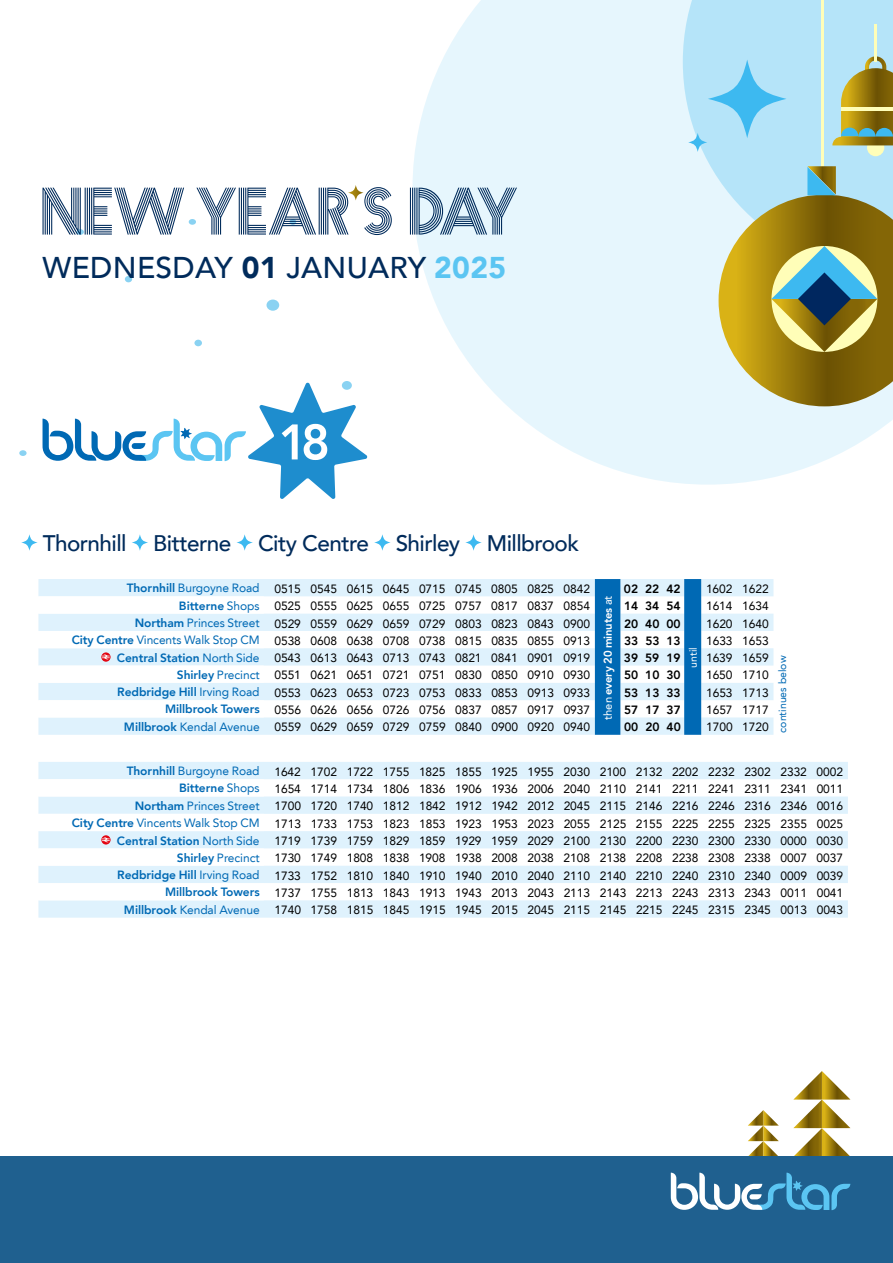
<style>
.page{position:relative;width:893px;height:1263px;background:#fff}
.page>*{position:absolute;margin:0;border:0;box-sizing:border-box;transform-origin:0 0}
.t1{font:500 30px "Avenir LT";letter-spacing:.01em;color:#002b5b}
.t2{font:500 22.5px "Avenir LT";letter-spacing:-.025em;color:#002b5b}
.t3{font:12px/17.2px "Avenir LT";letter-spacing:-.005em;color:#000;text-align:right}
.t4{font:800 12px "Avenir LT";letter-spacing:-.005em;color:#000}
.t5{font:800 11.25px "Avenir LT";letter-spacing:-.01em;color:#fff}
.t6{font:10.5px "Avenir LT";color:#0069b4}
.t7{font:10.5px "Avenir LT";letter-spacing:-.005em;color:#fff}
.s1{font-weight:900}
.s2{font-weight:900;color:#5bc5f2}
.s3{font-weight:800;color:#0069b4}
.s4{color:#0069b4}
.s5{font-weight:400}
</style>
<div class="page">
<svg style="left:412px;top:0;width:481px;height:485px;fill:#e6f6fd"></svg>
<svg style="left:683px;top:0;width:210px;height:272px;background:#bde7f9"></svg>
<svg style="left:266px;top:300px;width:13px;height:11px"></svg>
<div style="left:125px;top:276px;width:7px;height:6px;background:#8ad2f2;border-radius:50%"></div>
<div style="left:194px;top:340px;width:8px;height:6px;background:#8ad2f2;border-radius:50%"></div>
<div style="left:19px;top:450px;width:8px;height:6px;background:#8ad2f2;border-radius:50%"></div>
<svg style="left:708px;top:60px;width:78px;height:78px;background:#8dd5f6"></svg>
<svg style="left:688px;top:133px;width:19px;height:19px"></svg>
<div style="left:867px;top:139px;width:17px;height:17px;background:#fffeb8;border-radius:50%"></div>
<svg style="left:832px;top:56px;width:61px;height:89px;background:#9ea063"></svg>
<hr style="left:874px;top:24px;width:3px;height:37px;background:#fffeb8">
<hr style="left:822px;top:0;width:2px;height:166px;background:#fffeb8">
<svg style="left:719px;top:166px;width:174px;height:240px;background:#a19f61"></svg>
<svg style="left:793px;top:1071px;width:57px;height:86px"></svg>
<svg style="left:748px;top:1110px;width:31px;height:47px"></svg>
<div style="left:0;top:1157px;width:893px;height:106px;background:#1f608f"></div>
<svg style="left:671px;top:1173px;width:179px;height:37px"></svg>
<svg style="left:38px;top:579px;width:735px;height:156px;fill:#dff2fd"></svg>
<svg style="left:595px;top:579px;width:106px;height:156px"></svg>
<svg style="left:38px;top:596px;width:226px;height:121px"></svg>
<svg style="left:38px;top:762px;width:810px;height:156px;fill:#dff2fd"></svg>
<svg style="left:38px;top:779px;width:226px;height:121px"></svg>
<svg style="left:43px;top:187px;width:474px;height:48px"></svg>
<svg style="left:348px;top:185px;width:16px;height:15px"></svg>
<svg style="left:21px;top:534px;width:17px;height:17px"></svg>
<svg style="left:132px;top:534px;width:16px;height:17px"></svg>
<svg style="left:236px;top:534px;width:17px;height:17px"></svg>
<svg style="left:374px;top:534px;width:17px;height:17px"></svg>
<svg style="left:465px;top:534px;width:17px;height:17px"></svg>
<svg style="left:42px;top:382px;width:326px;height:117px"></svg>
<h1 class="t1" style="left:43px;top:250px;width:465px">WEDNESDAY <span class="s1">01</span> JANUARY <span class="s2">2025</span></h1>
<h2 class="t2" style="left:43px;top:530px;width:538px">Thornhill Bitterne City Centre Shirley Millbrook</h2>
<p class="t3" style="left:127px;top:580px;width:465px"><span class="s3">Thornhill</span> <span class="s4">Burgoyne Road</span> 0515 0545 0615 0645 0715 0745 0805 0825 0842</p>
<p class="t4" style="left:624px;top:582px;width:58px">02 22 42</p>
<p class="t3" style="left:706px;top:580px;width:64px">1602 1622</p>
<p class="t5" style="left:601px;top:720px;width:126px;rotate:-90deg"><span class="s5">then</span> every 20 minutes <span class="s5">at</span></p>
<p class="t3" style="left:179px;top:597px;width:413px"><span class="s3">Bitterne</span> <span class="s4">Shops</span> 0525 0555 0625 0655 0725 0757 0817 0837 0854</p>
<p class="t4" style="left:624px;top:599px;width:58px">14 34 54</p>
<p class="t3" style="left:706px;top:597px;width:64px">1614 1634</p>
<p class="t3" style="left:135px;top:615px;width:457px"><span class="s3">Northam</span> <span class="s4">Princes Street</span> 0529 0559 0629 0659 0729 0803 0823 0843 0900</p>
<p class="t4" style="left:624px;top:616px;width:58px">20 40 00</p>
<p class="t3" style="left:706px;top:615px;width:64px">1620 1640</p>
<p class="t3" style="left:72px;top:632px;width:520px"><span class="s3">City Centre</span> <span class="s4">Vincents Walk Stop CM</span> 0538 0608 0638 0708 0738 0815 0835 0855 0913</p>
<p class="t4" style="left:624px;top:633px;width:58px">33 53 13</p>
<p class="t3" style="left:706px;top:632px;width:64px">1633 1653</p>
<p class="t3" style="left:117px;top:649px;width:475px"><span class="s3">Central Station</span> <span class="s4">North Side</span> 0543 0613 0643 0713 0743 0821 0841 0901 0919</p>
<p class="t4" style="left:624px;top:651px;width:58px">39 59 19</p>
<p class="t3" style="left:706px;top:649px;width:64px">1639 1659</p>
<p class="t3" style="left:177px;top:667px;width:415px"><span class="s3">Shirley</span> <span class="s4">Precinct</span> 0551 0621 0651 0721 0751 0830 0850 0910 0930</p>
<p class="t4" style="left:624px;top:668px;width:58px">50 10 30</p>
<p class="t3" style="left:706px;top:667px;width:64px">1650 1710</p>
<p class="t3" style="left:117px;top:684px;width:474px"><span class="s3">Redbridge Hill</span> <span class="s4">Irving Road</span> 0553 0623 0653 0723 0753 0833 0853 0913 0933</p>
<p class="t4" style="left:624px;top:685px;width:58px">53 13 33</p>
<p class="t3" style="left:706px;top:684px;width:64px">1653 1713</p>
<p class="t3" style="left:165px;top:701px;width:427px"><span class="s3">Millbrook Towers</span> 0556 0626 0656 0726 0756 0837 0857 0917 0937</p>
<p class="t4" style="left:624px;top:703px;width:58px">57 17 37</p>
<p class="t3" style="left:706px;top:701px;width:64px">1657 1717</p>
<p class="t3" style="left:124px;top:719px;width:468px"><span class="s3">Millbrook</span> <span class="s4">Kendal Avenue</span> 0559 0629 0659 0729 0759 0840 0900 0920 0940</p>
<p class="t4" style="left:624px;top:720px;width:58px">00 20 40</p>
<p class="t3" style="left:706px;top:719px;width:64px">1700 1720</p>
<p class="t3" style="left:72px;top:763px;width:773px"><span class="s3">Thornhill</span> <span class="s4">Burgoyne Road</span> 1642 1702 1722 1755 1825 1855 1925 1955 2030 2100 2132 2202 2232 2302 2332 0002<br><span class="s3">Bitterne</span> <span class="s4">Shops</span> 1654 1714 1734 1806 1836 1906 1936 2006 2040 2110 2141 2211 2241 2311 2341 0011<br><span class="s3">Northam</span> <span class="s4">Princes Street</span> 1700 1720 1740 1812 1842 1912 1942 2012 2045 2115 2146 2216 2246 2316 2346 0016<br><span class="s3">City Centre</span> <span class="s4">Vincents Walk Stop CM</span> 1713 1733 1753 1823 1853 1923 1953 2023 2055 2125 2155 2225 2255 2325 2355 0025<br><span class="s3">Central Station</span> <span class="s4">North Side</span> 1719 1739 1759 1829 1859 1929 1959 2029 2100 2130 2200 2230 2300 2330 0000 0030<br><span class="s3">Shirley</span> <span class="s4">Precinct</span> 1730 1749 1808 1838 1908 1938 2008 2038 2108 2138 2208 2238 2308 2338 0007 0037<br><span class="s3">Redbridge Hill</span> <span class="s4">Irving Road</span> 1733 1752 1810 1840 1910 1940 2010 2040 2110 2140 2210 2240 2310 2340 0009 0039<br><span class="s3">Millbrook Towers</span> 1737 1755 1813 1843 1913 1943 2013 2043 2113 2143 2213 2243 2313 2343 0011 0041<br><span class="s3">Millbrook</span> <span class="s4">Kendal Avenue</span> 1740 1758 1815 1845 1915 1945 2015 2045 2115 2145 2215 2245 2315 2345 0013 0043</p>
<p class="t7" style="left:687px;top:668px;width:22px;rotate:-90deg">until</p>
<p class="t6" style="left:776px;top:733px;width:79px;rotate:-90deg">continues below</p>
</div>
